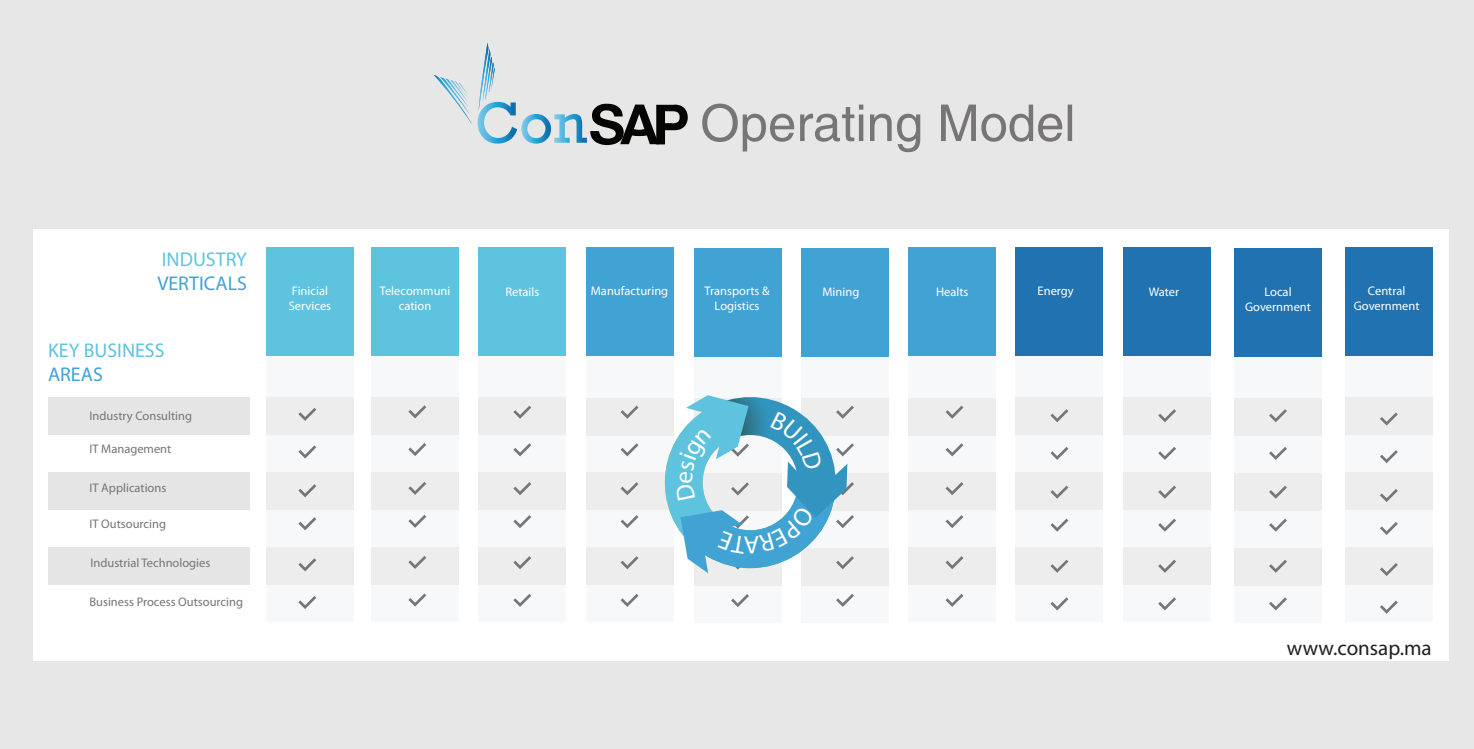
<style>
.page{position:relative;width:1474px;height:749px;background:#fff}
.page>*{position:absolute;margin:0;border:0;box-sizing:border-box;transform-origin:0 0}
.t1{font:50.75px "Helvetica";color:#777575}
.t2{font:21px "Myriad Pro";color:#231f20}
.t3{font:19.95px "Myriad Pro";color:#5dc3de}
.t4{font:19.95px "Myriad Pro";color:#40a3d4}
.t5{font:12.42px/15px "Myriad Pro";color:#fff;text-align:center}
.t6{font:12.42px "Myriad Pro";color:#757574}
</style>
<div class="page">
<div style="left:0;top:0;width:1473px;height:749px;background:#e6e7e6"></div>
<div style="left:33px;top:229px;width:1415px;height:432px;background:#fff"></div>
<div style="left:48px;top:398px;width:201px;height:37px;background:#e4e5e4"></div>
<div style="left:48px;top:472px;width:201px;height:38px;background:#e4e5e4"></div>
<div style="left:48px;top:547px;width:201px;height:38px;background:#e4e5e4"></div>
<div style="left:266px;top:247px;width:88px;height:375px;background:#f7f8f9"></div>
<div style="left:266px;top:247px;width:88px;height:109px;background:#5dc3de"></div>
<div style="left:266px;top:398px;width:88px;height:37px;background:#ededed"></div>
<div style="left:266px;top:472px;width:88px;height:38px;background:#ededed"></div>
<div style="left:266px;top:547px;width:88px;height:38px;background:#ededed"></div>
<div style="left:371px;top:247px;width:88px;height:375px;background:#f7f8f9"></div>
<div style="left:371px;top:247px;width:88px;height:109px;background:#5dc3de"></div>
<div style="left:371px;top:398px;width:88px;height:37px;background:#ededed"></div>
<div style="left:371px;top:472px;width:88px;height:38px;background:#ededed"></div>
<div style="left:371px;top:547px;width:88px;height:38px;background:#ededed"></div>
<div style="left:478px;top:247px;width:88px;height:375px;background:#f7f8f9"></div>
<div style="left:478px;top:247px;width:88px;height:109px;background:#5dc3de"></div>
<div style="left:478px;top:398px;width:88px;height:37px;background:#ededed"></div>
<div style="left:478px;top:472px;width:88px;height:38px;background:#ededed"></div>
<div style="left:478px;top:547px;width:88px;height:38px;background:#ededed"></div>
<div style="left:586px;top:248px;width:87px;height:374px;background:#f7f8f9"></div>
<div style="left:586px;top:248px;width:87px;height:108px;background:#40a3d4"></div>
<div style="left:586px;top:398px;width:87px;height:37px;background:#ededed"></div>
<div style="left:586px;top:473px;width:87px;height:37px;background:#ededed"></div>
<div style="left:586px;top:548px;width:87px;height:37px;background:#ededed"></div>
<div style="left:694px;top:248px;width:87px;height:375px;background:#f7f8f9"></div>
<div style="left:694px;top:248px;width:87px;height:108px;background:#40a3d4"></div>
<div style="left:694px;top:548px;width:87px;height:37px;background:#ededed"></div>
<svg style="left:298px;top:408px;width:18px;height:13px"></svg>
<svg style="left:298px;top:484px;width:18px;height:13px"></svg>
<svg style="left:298px;top:445px;width:18px;height:14px"></svg>
<svg style="left:298px;top:517px;width:18px;height:13px"></svg>
<svg style="left:298px;top:558px;width:18px;height:13px"></svg>
<svg style="left:298px;top:596px;width:18px;height:13px"></svg>
<div style="left:801px;top:248px;width:87px;height:375px;background:#f7f8f9"></div>
<div style="left:801px;top:248px;width:87px;height:108px;background:#40a3d4"></div>
<div style="left:801px;top:398px;width:87px;height:38px;background:#ededed"></div>
<div style="left:801px;top:473px;width:87px;height:38px;background:#ededed"></div>
<div style="left:801px;top:548px;width:87px;height:38px;background:#ededed"></div>
<div style="left:908px;top:248px;width:88px;height:374px;background:#f7f8f9"></div>
<div style="left:908px;top:248px;width:88px;height:108px;background:#40a3d4"></div>
<div style="left:908px;top:398px;width:88px;height:37px;background:#ededed"></div>
<div style="left:908px;top:473px;width:88px;height:37px;background:#ededed"></div>
<div style="left:908px;top:548px;width:88px;height:37px;background:#ededed"></div>
<div style="left:1015px;top:247px;width:88px;height:375px;background:#f7f8f9"></div>
<div style="left:1015px;top:247px;width:88px;height:109px;background:#2072b0"></div>
<div style="left:1015px;top:398px;width:88px;height:37px;background:#ededed"></div>
<div style="left:1015px;top:472px;width:88px;height:38px;background:#ededed"></div>
<div style="left:1015px;top:547px;width:88px;height:38px;background:#ededed"></div>
<div style="left:1123px;top:247px;width:87px;height:375px;background:#f7f8f9"></div>
<div style="left:1123px;top:247px;width:87px;height:109px;background:#2072b0"></div>
<div style="left:1123px;top:398px;width:87px;height:37px;background:#ededed"></div>
<div style="left:1123px;top:472px;width:87px;height:38px;background:#ededed"></div>
<div style="left:1123px;top:547px;width:87px;height:38px;background:#ededed"></div>
<div style="left:1234px;top:248px;width:87px;height:375px;background:#f7f8f9"></div>
<div style="left:1234px;top:248px;width:87px;height:109px;background:#2072b0"></div>
<div style="left:1234px;top:399px;width:87px;height:37px;background:#ededed"></div>
<div style="left:1234px;top:474px;width:87px;height:37px;background:#ededed"></div>
<div style="left:1234px;top:548px;width:87px;height:38px;background:#ededed"></div>
<div style="left:1345px;top:247px;width:87px;height:375px;background:#f7f8f9"></div>
<div style="left:1345px;top:247px;width:87px;height:109px;background:#2072b0"></div>
<div style="left:1345px;top:398px;width:87px;height:37px;background:#ededed"></div>
<div style="left:1345px;top:472px;width:87px;height:38px;background:#ededed"></div>
<div style="left:1345px;top:547px;width:87px;height:38px;background:#ededed"></div>
<svg style="left:408px;top:405px;width:18px;height:13px"></svg>
<svg style="left:408px;top:482px;width:18px;height:13px"></svg>
<svg style="left:408px;top:443px;width:18px;height:13px"></svg>
<svg style="left:408px;top:515px;width:18px;height:13px"></svg>
<svg style="left:408px;top:556px;width:18px;height:13px"></svg>
<svg style="left:408px;top:593px;width:18px;height:14px"></svg>
<svg style="left:513px;top:406px;width:18px;height:13px"></svg>
<svg style="left:513px;top:482px;width:18px;height:13px"></svg>
<svg style="left:513px;top:443px;width:18px;height:13px"></svg>
<svg style="left:513px;top:515px;width:18px;height:13px"></svg>
<svg style="left:513px;top:556px;width:18px;height:13px"></svg>
<svg style="left:513px;top:594px;width:18px;height:13px"></svg>
<svg style="left:620px;top:406px;width:18px;height:13px"></svg>
<svg style="left:620px;top:482px;width:18px;height:13px"></svg>
<svg style="left:620px;top:443px;width:18px;height:13px"></svg>
<svg style="left:620px;top:515px;width:18px;height:13px"></svg>
<svg style="left:620px;top:556px;width:18px;height:13px"></svg>
<svg style="left:620px;top:594px;width:18px;height:13px"></svg>
<svg style="left:731px;top:594px;width:18px;height:13px"></svg>
<svg style="left:836px;top:594px;width:18px;height:13px"></svg>
<svg style="left:945px;top:406px;width:18px;height:13px"></svg>
<svg style="left:945px;top:482px;width:18px;height:13px"></svg>
<svg style="left:945px;top:443px;width:18px;height:13px"></svg>
<svg style="left:945px;top:515px;width:18px;height:13px"></svg>
<svg style="left:945px;top:556px;width:18px;height:13px"></svg>
<svg style="left:945px;top:594px;width:18px;height:13px"></svg>
<svg style="left:1050px;top:409px;width:18px;height:13px"></svg>
<svg style="left:1050px;top:486px;width:18px;height:13px"></svg>
<svg style="left:1050px;top:447px;width:18px;height:13px"></svg>
<svg style="left:1050px;top:519px;width:18px;height:13px"></svg>
<svg style="left:1050px;top:560px;width:18px;height:13px"></svg>
<svg style="left:1050px;top:597px;width:18px;height:13px"></svg>
<svg style="left:1158px;top:409px;width:18px;height:13px"></svg>
<svg style="left:1158px;top:486px;width:18px;height:13px"></svg>
<svg style="left:1158px;top:447px;width:18px;height:13px"></svg>
<svg style="left:1158px;top:519px;width:18px;height:13px"></svg>
<svg style="left:1158px;top:560px;width:18px;height:13px"></svg>
<svg style="left:1158px;top:597px;width:18px;height:13px"></svg>
<svg style="left:1269px;top:409px;width:17px;height:13px"></svg>
<svg style="left:1269px;top:486px;width:17px;height:13px"></svg>
<svg style="left:1269px;top:447px;width:17px;height:13px"></svg>
<svg style="left:1269px;top:519px;width:17px;height:13px"></svg>
<svg style="left:1269px;top:560px;width:17px;height:13px"></svg>
<svg style="left:1269px;top:597px;width:17px;height:13px"></svg>
<svg style="left:1380px;top:412px;width:17px;height:14px"></svg>
<svg style="left:1380px;top:489px;width:17px;height:13px"></svg>
<svg style="left:1380px;top:450px;width:17px;height:13px"></svg>
<svg style="left:1380px;top:522px;width:17px;height:13px"></svg>
<svg style="left:1380px;top:563px;width:17px;height:13px"></svg>
<svg style="left:1380px;top:601px;width:17px;height:13px"></svg>
<svg style="left:433px;top:43px;width:254px;height:102px"></svg>
<svg style="left:665px;top:395px;width:189px;height:178px"></svg>
<h3 class="t3" style="left:162px;top:248px;width:87px">INDUSTRY</h3>
<h3 class="t4" style="left:157px;top:272px;width:91px">VERTICALS</h3>
<h3 class="t3" style="left:48px;top:339px;width:118px">KEY BUSINESS</h3>
<h3 class="t4" style="left:48px;top:363px;width:56px">AREAS</h3>
<p class="t6" style="left:89px;top:409px;width:104px">Industry Consulting</p>
<p class="t6" style="left:89px;top:442px;width:83px">IT Management</p>
<p class="t6" style="left:89px;top:481px;width:78px">IT Applications</p>
<p class="t6" style="left:89px;top:517px;width:78px">IT Outsourcing</p>
<p class="t6" style="left:90px;top:556px;width:121px">Industrial Technologies</p>
<p class="t6" style="left:89px;top:595px;width:155px">Business Process Outsourcing</p>
<h1 class="t1" style="left:700px;top:94px;width:377px">Operating Model</h1>
<p class="t5" style="left:289px;top:284px;width:44px;text-align:left">Finicial<br>Services</p>
<p class="t5" style="left:505px;top:285px;width:35px">Retails</p>
<p class="t5" style="left:591px;top:284px;width:79px">Manufacturing</p>
<p class="t5" style="left:704px;top:284px;width:67px">Transports &amp;<br>Logistics</p>
<p class="t5" style="left:822px;top:285px;width:38px">Mining</p>
<p class="t5" style="left:936px;top:284px;width:34px">Healts</p>
<p class="t5" style="left:1037px;top:284px;width:38px">Energy</p>
<p class="t5" style="left:1148px;top:285px;width:32px">Water</p>
<p class="t5" style="left:1245px;top:285px;width:67px">Local<br>Government</p>
<p class="t5" style="left:1353px;top:284px;width:67px">Central<br>Government</p>
<p class="t5" style="left:380px;top:284px;width:72px">Telecommuni cation</p>
<h2 class="t2" style="left:1286px;top:637px;width:146px">www.consap.ma</h2>
</div>
